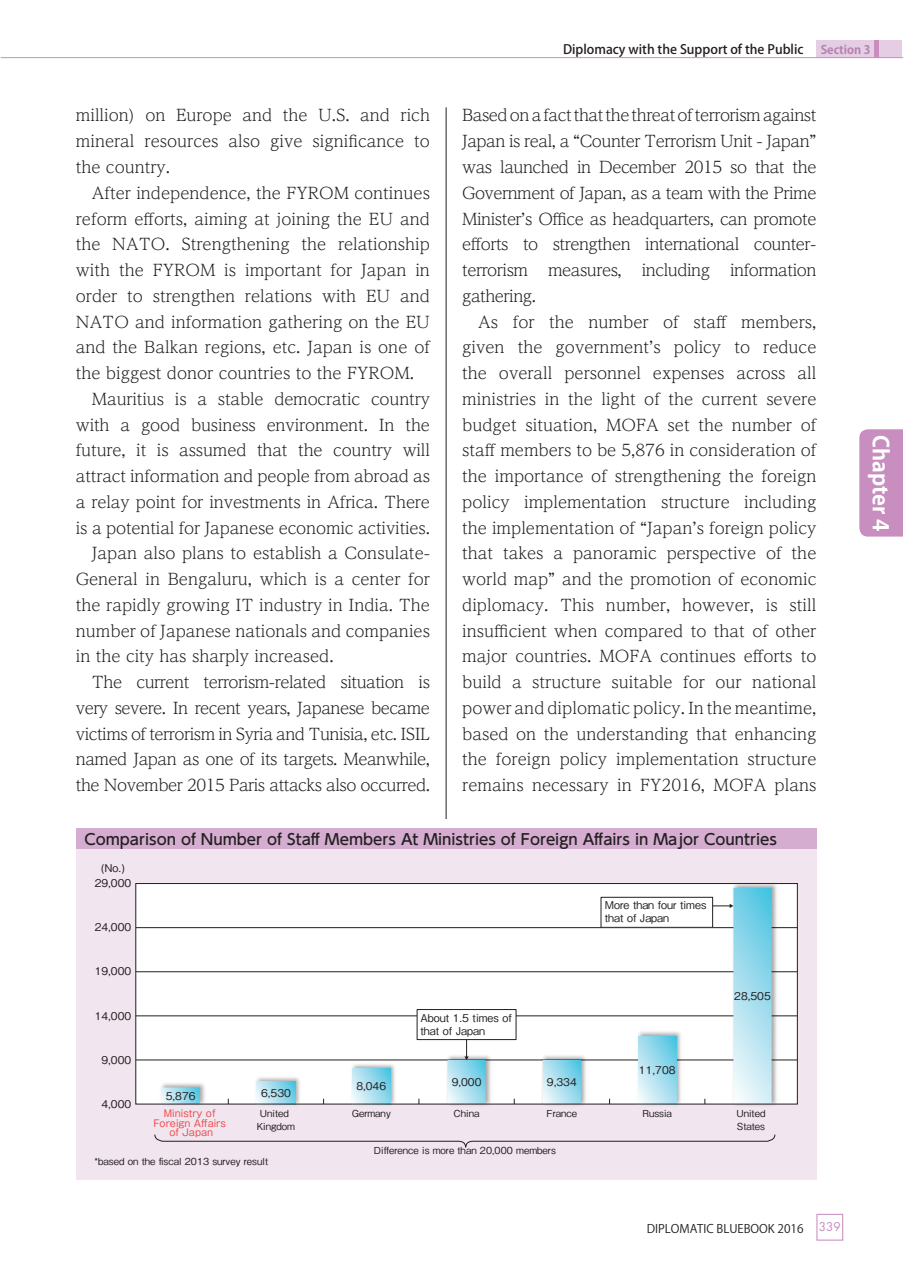
<style>
.page{position:relative;width:903px;height:1275px;background:#fff}
.page>*{position:absolute;margin:0;border:0;box-sizing:border-box;transform-origin:0 0}
.t1{font:700 21.53px "Koz Go Pro";color:#fff}
.t2{font:300 16.1px/25.7px "UD Reimin Pro";color:#231f20;text-align:justify}
.t3{font:300 16.1px "UD Reimin Pro";letter-spacing:-.03em;color:#231f20}
.t4{font:500 15.05px "UD Shin Go Pro";color:#231f20}
.t5{font:500 12.95px "Koz Go Pro";color:#231f20}
.t6{font:11.72px "Koz Go Pro";color:#231f20}
.t7{font:700 11.72px "Koz Go Pro";color:#b582af}
.t8{font:11.72px "Futura Std";color:#c78ebf}
.t9{font:500 10.67px/13px "Gothic BBB Pro";color:#231f20}
.t10{font:500 9.62px/13px "Gothic BBB Pro";color:#231f20}
.t11{font:9.62px/9.6px "Gothic MB101 Pro";color:#ef4d4b;text-align:center}
</style>
<div class="page">
<hr style="left:446px;top:107px;width:1px;height:1072px;background:#231f20">
<div style="left:76px;top:819px;width:740px;height:360px;background:#fff"></div>
<div style="left:76px;top:828px;width:740px;height:21px;background:#d4add0"></div>
<div style="left:76px;top:849px;width:740px;height:330px;background:#f1e5f0"></div>
<div style="left:136px;top:883px;width:661px;height:221px;background:#fff"></div>
<hr style="left:136px;top:1060px;width:661px;height:1px;background:#231f20">
<hr style="left:136px;top:1015px;width:661px;height:1px;background:#231f20">
<hr style="left:136px;top:927px;width:661px;height:1px;background:#231f20">
<hr style="left:136px;top:971px;width:661px;height:1px;background:#231f20">
<img style="left:730px;top:885px;width:49px;height:221px">
<img style="left:444px;top:1056px;width:49px;height:50px">
<img style="left:635px;top:1031px;width:49px;height:74px">
<svg style="left:638px;top:1036px;width:38px;height:66px;background:#a3ddee"></svg>
<img style="left:540px;top:1055px;width:48px;height:51px">
<svg style="left:543px;top:1060px;width:38px;height:42px;background:#a2ddee"></svg>
<img style="left:254px;top:1077px;width:48px;height:28px">
<svg style="left:257px;top:1082px;width:38px;height:20px"></svg>
<img style="left:349px;top:1064px;width:49px;height:41px">
<svg style="left:352px;top:1068px;width:38px;height:34px"></svg>
<img style="left:159px;top:1083px;width:48px;height:22px">
<svg style="left:162px;top:1087px;width:38px;height:15px"></svg>
<div style="left:136px;top:883px;width:661px;height:221px;border:1px solid #231f20"></div>
<div style="left:417px;top:1009px;width:99px;height:30px;background:#fff"></div>
<div style="left:417px;top:1009px;width:99px;height:31px;border:1px solid #231f20"></div>
<svg style="left:447px;top:1040px;width:39px;height:64px"></svg>
<div style="left:601px;top:897px;width:112px;height:30px;border:1px solid #231f20"></div>
<svg style="left:713px;top:888px;width:58px;height:216px"></svg>
<svg style="left:154px;top:1134px;width:621px;height:13px"></svg>
<div style="left:816px;top:1214px;width:27px;height:27px;border:1px solid #c78ebf"></div>
<div style="left:816px;top:41px;width:86px;height:17px;background:#e5cee3"></div>
<div style="left:874px;top:41px;width:5px;height:17px;background:#c78ebf"></div>
<hr style="left:1px;top:57px;width:901px;height:1px;background:#c78ebf">
<div style="left:859px;top:429px;width:43px;height:108px;background:#c78ebf"></div>
<p class="t5" style="left:563px;top:41px;width:242px">Diplomacy with the Support of the Public</p>
<p class="t7" style="left:821px;top:42px;width:51px">Section 3</p>
<p class="t2" style="left:76px;top:102px;width:356px">million) on Europe and the U.S. and rich mineral resources also give significance to the country.</p>
<p class="t2" style="left:92px;top:179px;width:340px">After independence, the FYROM continues</p>
<p class="t2" style="left:76px;top:205px;width:356px">reform efforts, aiming at joining the EU and</p>
<p class="t2" style="left:76px;top:231px;width:356px">the NATO. Strengthening the relationship</p>
<p class="t2" style="left:76px;top:256px;width:356px">with the FYROM is important for Japan in</p>
<p class="t2" style="left:76px;top:282px;width:356px">order to strengthen relations with EU and</p>
<p class="t2" style="left:76px;top:308px;width:356px">NATO and information gathering on the EU</p>
<p class="t2" style="left:76px;top:334px;width:356px">and the Balkan regions, etc. Japan is one of</p>
<p class="t2" style="left:76px;top:360px;width:340px">the biggest donor countries to the FYROM.</p>
<p class="t2" style="left:92px;top:385px;width:340px">Mauritius is a stable democratic country</p>
<p class="t2" style="left:76px;top:411px;width:356px">with a good business environment. In the</p>
<p class="t2" style="left:76px;top:437px;width:356px">future, it is assumed that the country will</p>
<p class="t2" style="left:76px;top:463px;width:356px">attract information and people from abroad as</p>
<p class="t2" style="left:76px;top:488px;width:356px">a relay point for investments in Africa. There</p>
<p class="t2" style="left:76px;top:514px;width:356px">is a potential for Japanese economic activities.</p>
<p class="t2" style="left:92px;top:540px;width:340px">Japan also plans to establish a Consulate-</p>
<p class="t2" style="left:76px;top:566px;width:356px">General in Bengaluru, which is a center for</p>
<p class="t2" style="left:76px;top:591px;width:356px">the rapidly growing IT industry in India. The</p>
<p class="t2" style="left:76px;top:617px;width:356px">number of Japanese nationals and companies</p>
<p class="t2" style="left:76px;top:643px;width:259px">in the city has sharply increased.</p>
<p class="t3" style="left:92px;top:669px;width:340px">The current terrorism-related situation is</p>
<p class="t3" style="left:76px;top:695px;width:356px">very severe. In recent years, Japanese became</p>
<p class="t3" style="left:76px;top:720px;width:356px">victims of terrorism in Syria and Tunisia, etc. ISIL</p>
<p class="t3" style="left:76px;top:746px;width:356px">named Japan as one of its targets. Meanwhile,</p>
<p class="t3" style="left:76px;top:772px;width:356px">the November 2015 Paris attacks also occurred.</p>
<p class="t2" style="left:462px;top:102px;width:356px">Based on a fact that the threat of terrorism against Japan is real, a “Counter Terrorism Unit - Japan” was launched in December 2015 so that the Government of Japan, as a team with the Prime Minister’s Office as headquarters, can promote efforts to strengthen international counter&shy;terrorism measures, including information gathering.</p>
<p class="t2" style="left:462px;top:308px;width:356px;text-indent:16px">As for the number of staff members, given the government’s policy to reduce the overall personnel expenses across all ministries in the light of the current severe budget situation, MOFA set the number of staff members to be 5,876 in consideration of the importance of strengthening the foreign policy implementation structure including the implementation of “Japan’s foreign policy that takes a panoramic perspective of the world map” and the promotion of economic diplomacy. This number, however, is still insufficient when compared to that of other major countries. MOFA continues efforts to build a structure suitable for our national power and diplomatic policy. In the meantime, based on the understanding that enhancing the foreign policy implementation structure remains necessary in FY2016, MOFA plans</p>
<p class="t4" style="left:84px;top:827px;width:694px">Comparison of Number of Staff Members At Ministries of Foreign Affairs in Major Countries</p>
<p class="t9" style="left:101px;top:860px;width:25px">(No.)</p>
<p class="t9" style="left:95px;top:875px;width:38px">29,000</p>
<p class="t9" style="left:95px;top:919px;width:38px">24,000</p>
<p class="t9" style="left:95px;top:964px;width:38px">19,000</p>
<p class="t9" style="left:95px;top:1008px;width:38px">14,000</p>
<p class="t9" style="left:101px;top:1052px;width:31px">9,000</p>
<p class="t9" style="left:420px;top:1010px;width:93px">About 1.5 times of that of Japan</p>
<p class="t9" style="left:605px;top:897px;width:103px">More than four times that of Japan</p>
<p class="t9" style="left:639px;top:1062px;width:38px">11,708</p>
<p class="t9" style="left:734px;top:988px;width:38px">28,505</p>
<p class="t9" style="left:452px;top:1074px;width:31px">9,000</p>
<p class="t9" style="left:547px;top:1074px;width:31px">9,334</p>
<p class="t9" style="left:356px;top:1078px;width:31px">8,046</p>
<p class="t9" style="left:261px;top:1085px;width:31px">6,530</p>
<p class="t9" style="left:166px;top:1088px;width:31px">5,876</p>
<p class="t9" style="left:101px;top:1096px;width:31px">4,000</p>
<p class="t11" style="left:153px;top:1107px;width:74px">Ministry of<br>Foreign Affairs of Japan</p>
<p class="t10" style="left:95px;top:1153px;width:175px">*based on the fiscal 2013 survey result</p>
<p class="t10" style="left:260px;top:1106px;width:30px">United</p>
<p class="t10" style="left:352px;top:1106px;width:41px">Germany</p>
<p class="t10" style="left:257px;top:1118px;width:40px">Kingdom</p>
<p class="t10" style="left:454px;top:1106px;width:27px">China</p>
<p class="t10" style="left:547px;top:1106px;width:32px">France</p>
<p class="t10" style="left:642px;top:1106px;width:31px">Russia</p>
<p class="t10" style="left:736px;top:1106px;width:30px">United<br>States</p>
<p class="t10" style="left:374px;top:1143px;width:183px">Difference is more than 20,000 members</p>
<p class="t6" style="left:647px;top:1221px;width:158px">DIPLOMATIC BLUEBOOK 2016</p>
<p class="t8" style="left:819px;top:1219px;width:23px">339</p>
<h1 class="t1" style="left:894px;top:435px;width:98px;rotate:90deg">Chapter 4</h1>
</div>
